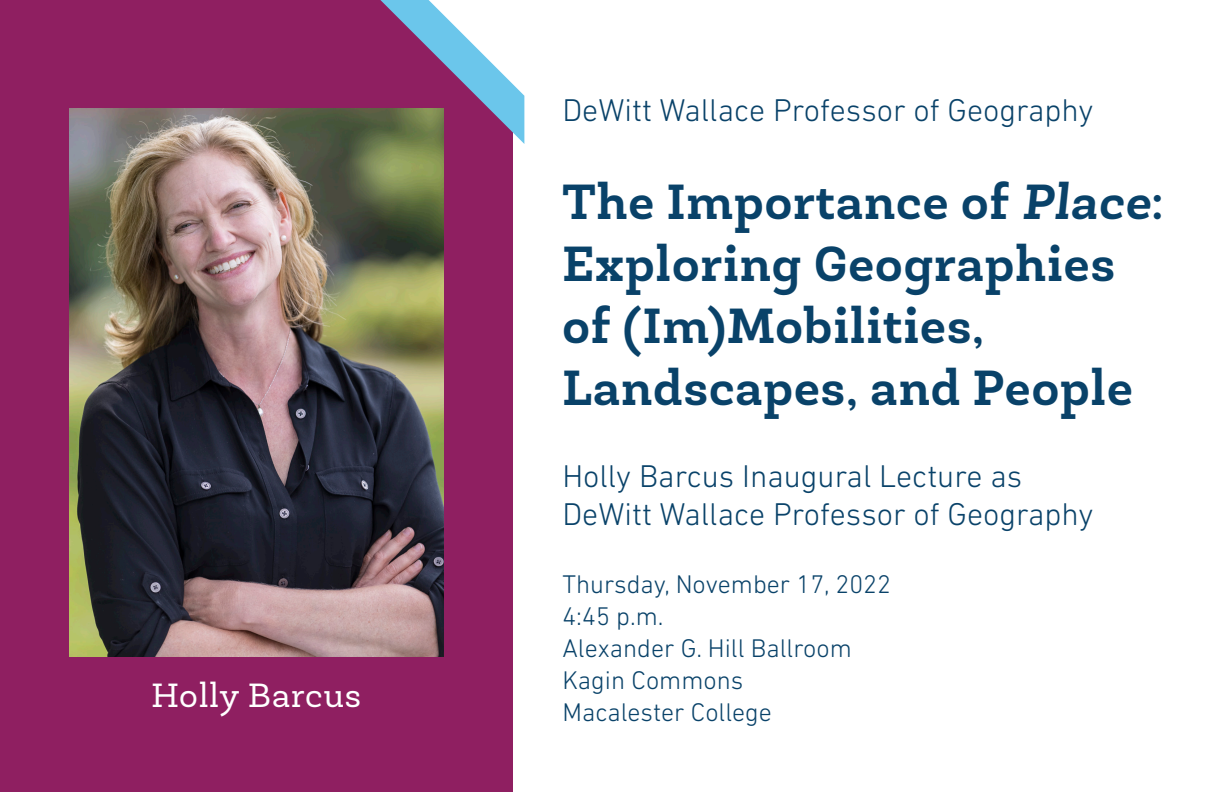
<style>
.page{position:relative;width:1224px;height:792px;background:#fff}
.page>*{position:absolute;margin:0;border:0;box-sizing:border-box;transform-origin:0 0}
.t1{font:700 50px/62px "Newslab";letter-spacing:.02em;color:#094269}
.t2{font:34px "Newslab";letter-spacing:.03em;color:#fff}
.t3{font:300 32px/38.4px "DIN Next LT Pro";color:#094269}
.t4{font:300 26px/32px "DIN Next LT Pro";color:#094269}
.s1{font-style:italic}
</style>
<div class="page">
<div style="left:0;top:0;width:513px;height:792px;background:#8f1f61"></div>
<img style="left:69px;top:108px;width:374px;height:548px">
<svg style="left:395px;top:95px;width:130px;height:128px"></svg>
<svg style="left:380px;top:0;width:144px;height:144px"></svg>
<p class="t2" style="left:151px;top:675px;width:211px">Holly Barcus</p>
<p class="t3" style="left:562px;top:91px;width:532px">DeWitt Wallace Professor of Geography</p>
<p class="t1" style="left:562px;top:171px;width:602px">The Importance of <span class="s1">Place</span>:<br>Exploring Geographies of (Im)Mobilities,<br>Landscapes, and People</p>
<p class="t3" style="left:562px;top:457px;width:532px">Holly Barcus Inaugural Lecture as<br>DeWitt Wallace Professor of Geography</p>
<p class="t4" style="left:562px;top:568px;width:330px">Thursday, November 17, 2022<br>4:45 p.m.<br>Alexander G. Hill Ballroom<br>Kagin Commons<br>Macalester College</p>
</div>
